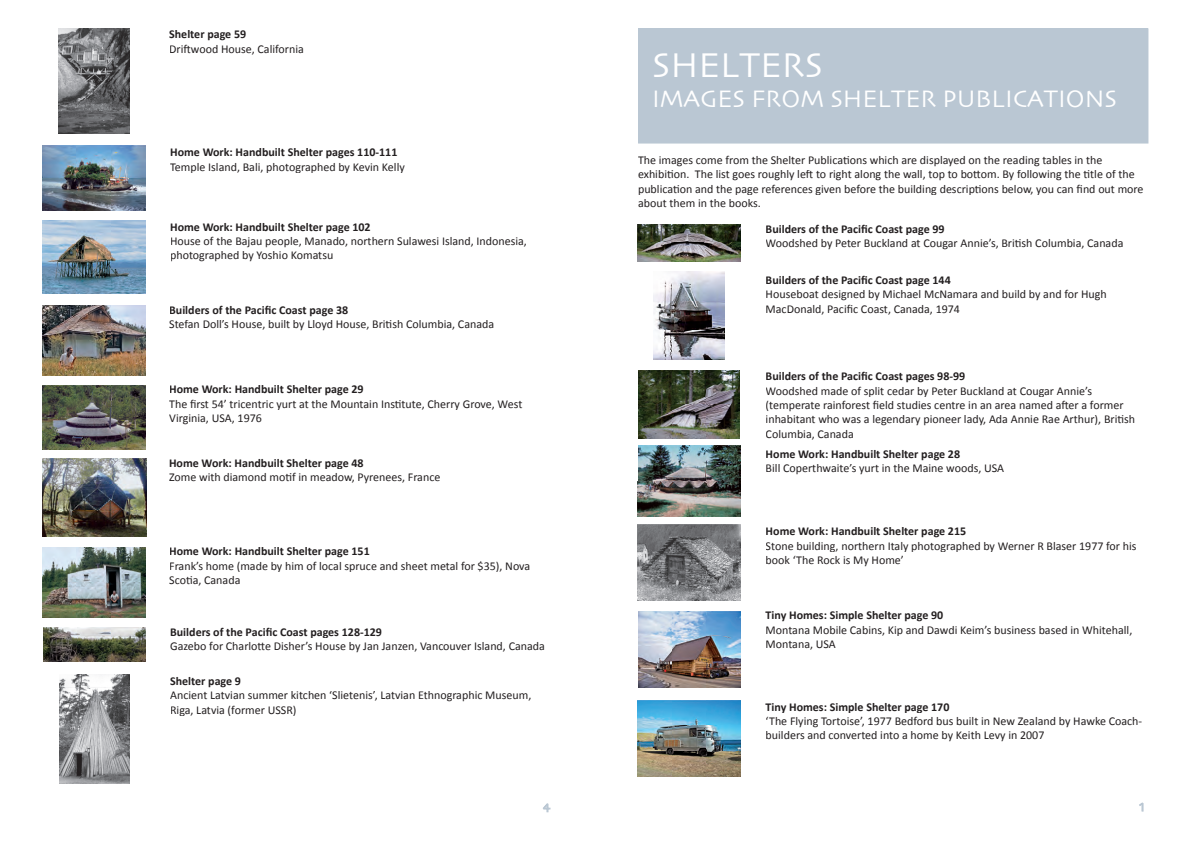
<style>
.page{position:relative;width:1191px;height:842px;background:#fff}
.page>*{position:absolute;margin:0;border:0;box-sizing:border-box;transform-origin:0 0}
.t1{font:36px "Skia";color:#fff}
.t2{font:25px "Skia";color:#fff}
.t3{font:12px/14.4px "Calibri";color:#231f20}
.t4{font:700 12px "Calibri";color:#231f20}
</style>
<div class="page">
<div style="left:638px;top:28px;width:510px;height:116px;background:#bac7d3"></div>
<img style="left:59px;top:28px;width:70px;height:105px">
<img style="left:42px;top:145px;width:104px;height:66px">
<img style="left:42px;top:305px;width:104px;height:71px">
<img style="left:42px;top:385px;width:104px;height:65px">
<img style="left:42px;top:459px;width:104px;height:77px">
<img style="left:42px;top:547px;width:104px;height:70px">
<img style="left:43px;top:628px;width:103px;height:34px">
<img style="left:60px;top:674px;width:70px;height:109px">
<img style="left:42px;top:220px;width:104px;height:74px">
<svg style="left:1139px;top:802px;width:5px;height:10px"></svg>
<svg style="left:543px;top:803px;width:8px;height:10px"></svg>
<img style="left:638px;top:224px;width:102px;height:37px">
<img style="left:653px;top:272px;width:71px;height:88px">
<img style="left:638px;top:371px;width:102px;height:67px">
<img style="left:638px;top:524px;width:102px;height:76px">
<img style="left:638px;top:611px;width:102px;height:76px">
<img style="left:638px;top:446px;width:102px;height:71px">
<img style="left:638px;top:700px;width:102px;height:77px">
<p class="t4" style="left:169px;top:27px;width:78px">Shelter page 59</p>
<p class="t3" style="left:169px;top:42px;width:136px">Driftwood House, California</p>
<p class="t4" style="left:170px;top:145px;width:229px">Home Work: Handbuilt Shelter pages 110-111</p>
<p class="t3" style="left:170px;top:160px;width:236px">Temple Island, Bali, photographed by Kevin Kelly</p>
<p class="t4" style="left:170px;top:219px;width:202px">Home Work: Handbuilt Shelter page 102</p>
<p class="t3" style="left:170px;top:234px;width:358px">House of the Bajau people, Manado, northern Sulawesi Island, Indonesia, photographed by Yoshio Komatsu</p>
<p class="t4" style="left:169px;top:302px;width:181px">Builders of the Pacific Coast page 38</p>
<p class="t3" style="left:169px;top:317px;width:326px">Stefan Doll’s House, built by Lloyd House, British Columbia, Canada</p>
<p class="t4" style="left:169px;top:382px;width:196px">Home Work: Handbuilt Shelter page 29</p>
<p class="t3" style="left:169px;top:397px;width:355px">The first 54’ tricentric yurt at the Mountain Institute, Cherry Grove, West<br>Virginia, USA, 1976</p>
<p class="t4" style="left:169px;top:455px;width:196px">Home Work: Handbuilt Shelter page 48</p>
<p class="t3" style="left:169px;top:470px;width:273px">Zome with diamond motif in meadow, Pyrenees, France</p>
<p class="t4" style="left:169px;top:543px;width:202px">Home Work: Handbuilt Shelter page 151</p>
<p class="t3" style="left:169px;top:558px;width:362px">Frank’s home (made by him of local spruce and sheet metal for $35), Nova<br>Scotia, Canada</p>
<p class="t4" style="left:170px;top:624px;width:213px">Builders of the Pacific Coast pages 128-129</p>
<p class="t3" style="left:170px;top:639px;width:376px">Gazebo for Charlotte Disher’s House by Jan Janzen, Vancouver Island, Canada</p>
<p class="t4" style="left:170px;top:673px;width:72px">Shelter page 9</p>
<p class="t3" style="left:170px;top:688px;width:363px">Ancient Latvian summer kitchen ‘Slietenis’, Latvian Ethnographic Museum,<br>Riga, Latvia (former USSR)</p>
<h1 class="t1" style="left:652px;top:43px;width:172px">SHELTERS</h1>
<h2 class="t2" style="left:652px;top:84px;width:466px">IMAGES FROM SHELTER PUBLICATIONS</h2>
<p class="t3" style="left:638px;top:153px;width:507px">The images come from the Shelter Publications which are displayed on the reading tables in the exhibition. The list goes roughly left to right along the wall, top to bottom. By following the title of the publication and the page references given before the building descriptions below, you can find out more about them in the books.</p>
<p class="t4" style="left:765px;top:221px;width:181px">Builders of the Pacific Coast page 99</p>
<p class="t3" style="left:765px;top:236px;width:359px">Woodshed by Peter Buckland at Cougar Annie’s, British Columbia, Canada</p>
<p class="t4" style="left:765px;top:272px;width:187px">Builders of the Pacific Coast page 144</p>
<p class="t3" style="left:765px;top:287px;width:343px">Houseboat designed by Michael McNamara and build by and for Hugh<br>MacDonald, Pacific Coast, Canada, 1974</p>
<p class="t4" style="left:765px;top:369px;width:201px">Builders of the Pacific Coast pages 98-99</p>
<p class="t3" style="left:765px;top:383px;width:371px">Woodshed made of split cedar by Peter Buckland at Cougar Annie’s (temperate rainforest field studies centre in an area named after a former inhabitant who was a legendary pioneer lady, Ada Annie Rae Arthur), British Columbia, Canada</p>
<p class="t4" style="left:765px;top:446px;width:196px">Home Work: Handbuilt Shelter page 28</p>
<p class="t3" style="left:765px;top:461px;width:240px">Bill Coperthwaite’s yurt in the Maine woods, USA</p>
<p class="t4" style="left:765px;top:523px;width:202px">Home Work: Handbuilt Shelter page 215</p>
<p class="t3" style="left:765px;top:538px;width:372px">Stone building, northern Italy photographed by Werner R Blaser 1977 for his book ‘The Rock is My Home’</p>
<p class="t4" style="left:765px;top:608px;width:179px">Tiny Homes: Simple Shelter page 90</p>
<p class="t3" style="left:765px;top:622px;width:368px">Montana Mobile Cabins, Kip and Dawdi Keim’s business based in Whitehall,<br>Montana, USA</p>
<p class="t4" style="left:765px;top:699px;width:185px">Tiny Homes: Simple Shelter page 170</p>
<p class="t3" style="left:765px;top:714px;width:378px">‘The Flying Tortoise’, 1977 Bedford bus built in New Zealand by Hawke Coach&shy;builders and converted into a home by Keith Levy in 2007</p>
</div>
